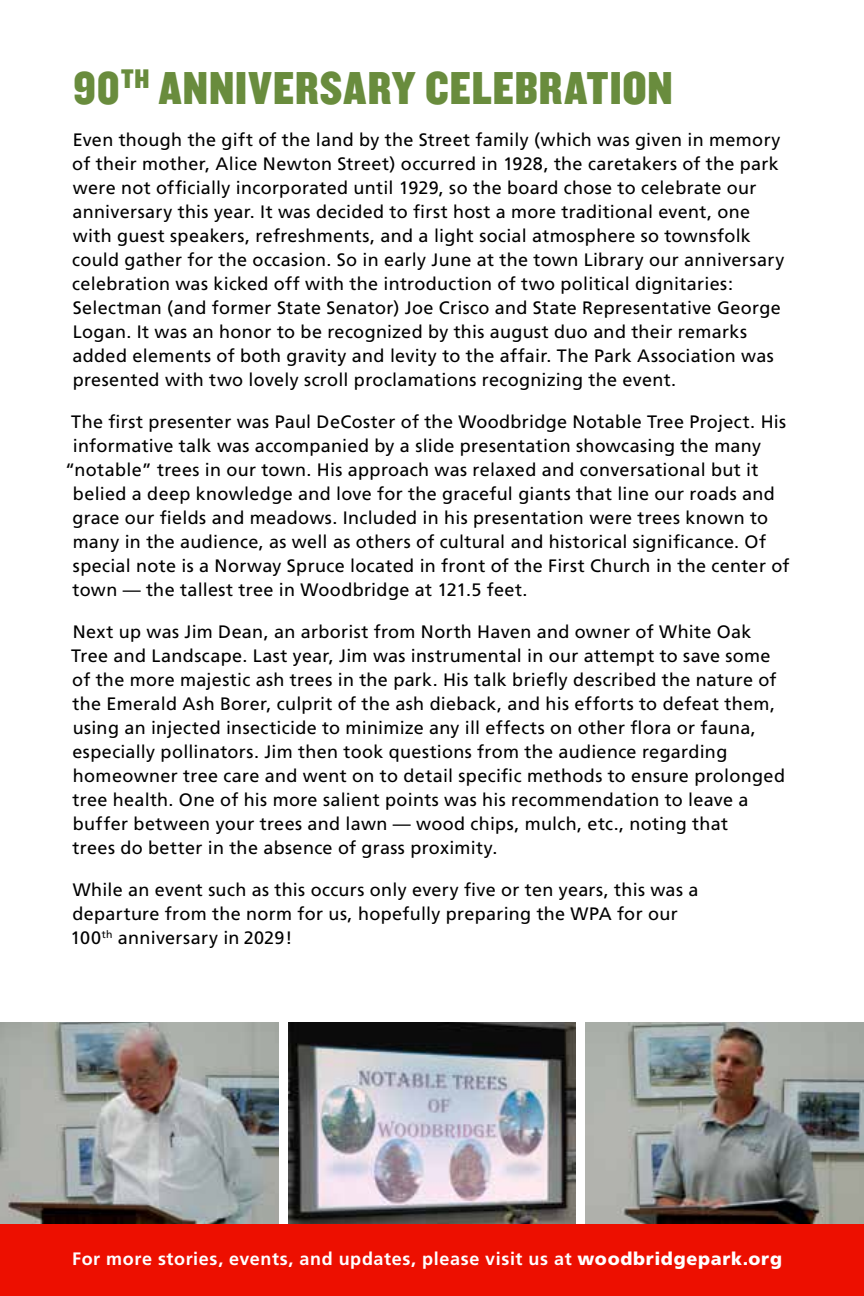
<style>
.page{position:relative;width:864px;height:1296px;background:#fff}
.page>*{position:absolute;margin:0;border:0;box-sizing:border-box;transform-origin:0 0}
.t1{font:48px "Knockout HTF70 Full Welterwt";letter-spacing:.02em;color:#698c3d}
.t2{font:18px/24px "Frutiger";letter-spacing:.015em;color:#000}
.t3{font:700 18px "Frutiger";letter-spacing:.035em;color:#fff}
.s1{font-weight:900}
</style>
<div class="page">
<img style="left:585px;top:1022px;width:279px;height:202px">
<img style="left:0;top:1022px;width:279px;height:202px">
<img style="left:288px;top:1022px;width:288px;height:202px">
<div style="left:0;top:1224px;width:864px;height:72px;background:#ed0f00"></div>
<h1 class="t1" style="left:73px;top:63px;width:601px">90<sup>TH</sup> ANNIVERSARY CELEBRATION</h1>
<p class="t2" style="left:72px;top:128px;width:714px">Even though the gift of the land by the Street family (which was given in memory of their mother, Alice Newton Street) occurred in 1928, the caretakers of the park were not officially incorporated until 1929, so the board chose to celebrate our anniversary this year. It was decided to first host a more traditional event, one with guest speakers, refreshments, and a light social atmosphere so townsfolk could gather for the occasion. So in early June at the town Library our anniversary celebration was kicked off with the introduction of two political dignitaries:<br>Selectman (and former State Senator) Joe Crisco and State Representative George Logan. It was an honor to be recognized by this august duo and their remarks added elements of both gravity and levity to the affair. The Park Association was presented with two lovely scroll proclamations recognizing the event.</p>
<p class="t2" style="left:71px;top:409px;width:716px">The first presenter was Paul DeCoster of the Woodbridge Notable Tree Project. His</p>
<p class="t2" style="left:73px;top:433px;width:690px">informative talk was accompanied by a slide presentation showcasing the many</p>
<p class="t2" style="left:65px;top:457px;width:695px">“notable” trees in our town. His approach was relaxed and conversational but it</p>
<p class="t2" style="left:73px;top:481px;width:704px">belied a deep knowledge and love for the graceful giants that line our roads and</p>
<p class="t2" style="left:72px;top:505px;width:697px">grace our fields and meadows. Included in his presentation were trees known to</p>
<p class="t2" style="left:73px;top:529px;width:695px">many in the audience, as well as others of cultural and historical significance. Of</p>
<p class="t2" style="left:73px;top:553px;width:718px">special note is a Norway Spruce located in front of the First Church in the center of</p>
<p class="t2" style="left:73px;top:577px;width:457px">town — the tallest tree in Woodbridge at 121.5 feet.</p>
<p class="t2" style="left:71px;top:619px;width:715px">Next up was Jim Dean, an arborist from North Haven and owner of White Oak Tree and Landscape. Last year, Jim was instrumental in our attempt to save some of the more majestic ash trees in the park. His talk briefly described the nature of the Emerald Ash Borer, culprit of the ash dieback, and his efforts to defeat them, using an injected insecticide to minimize any ill effects on other flora or fauna, especially pollinators. Jim then took questions from the audience regarding homeowner tree care and went on to detail specific methods to ensure prolonged tree health. One of his more salient points was his recommendation to leave a buffer between your trees and lawn — wood chips, mulch, etc., noting that<br>trees do better in the absence of grass proximity.</p>
<p class="t2" style="left:70px;top:877px;width:629px">While an event such as this occurs only every five or ten years, this was a departure from the norm for us, hopefully preparing the WPA for our<br>100<sup>th</sup> anniversary in 2029!</p>
<p class="t3" style="left:72px;top:1248px;width:712px">For more stories, events, and updates, please visit us at <span class="s1">woodbridgepark.org</span></p>
</div>
